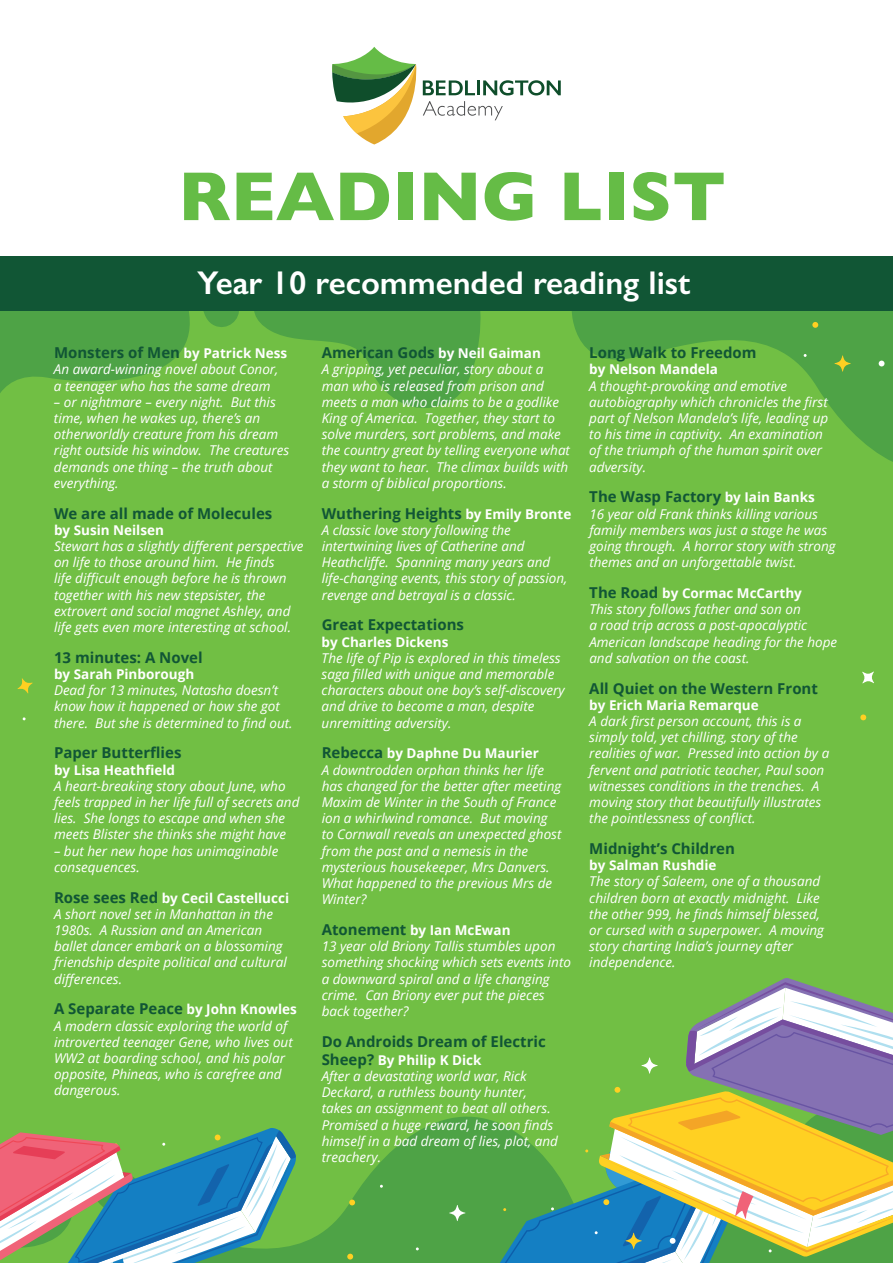
<style>
.page{position:relative;width:893px;height:1263px;background:#fff}
.page>*{position:absolute;margin:0;border:0;box-sizing:border-box;transform-origin:0 0}
.t1{font:700 70.05px "Gill Sans";color:#65bc46}
.t2{font:600 33px "Gill Sans";color:#fff}
.t3{font:700 15px "Open Sans";color:#115635}
.t4{font:italic 13.5px/16.2px "Open Sans";color:#fff}
.t5{font:700 13.5px "Open Sans";color:#fff}
.s1{font-size:13.5px;color:#fff}
.s2{font-weight:700;font-style:normal;font-size:15px;color:#115635}
.s3{font-weight:700;font-style:normal}
</style>
<div class="page">
<div style="left:0;top:285px;width:893px;height:978px;background:#71bf44"></div>
<svg style="left:254px;top:311px;width:227px;height:97px"></svg>
<svg style="left:0;top:311px;width:239px;height:82px"></svg>
<svg style="left:572px;top:311px;width:321px;height:151px"></svg>
<svg style="left:296px;top:1119px;width:153px;height:144px;fill:#4ea346"></svg>
<svg style="left:812px;top:322px;width:6px;height:6px"></svg>
<svg style="left:879px;top:361px;width:5px;height:5px"></svg>
<svg style="left:834px;top:355px;width:17px;height:17px"></svg>
<svg style="left:860px;top:714px;width:6px;height:7px"></svg>
<svg style="left:862px;top:671px;width:12px;height:12px"></svg>
<svg style="left:17px;top:678px;width:16px;height:15px"></svg>
<div style="left:0;top:256px;width:893px;height:55px;background:#115635"></div>
<svg style="left:332px;top:47px;width:85px;height:98px"></svg>
<svg style="left:423px;top:80px;width:52px;height:15px"></svg>
<hr style="left:477px;top:80px;width:3px;height:15px;background:#0f4e2b">
<svg style="left:483px;top:80px;width:78px;height:15px"></svg>
<svg style="left:423px;top:101px;width:80px;height:19px"></svg>
<svg style="left:347px;top:1254px;width:6px;height:5px"></svg>
<svg style="left:449px;top:978px;width:444px;height:285px"></svg>
<svg style="left:349px;top:1199px;width:6px;height:6px"></svg>
<svg style="left:0;top:1128px;width:296px;height:135px"></svg>
<h1 class="t1" style="left:178px;top:141px;width:549px">READING LIST</h1>
<h2 class="t2" style="left:197px;top:263px;width:495px">Year 10 recommended reading list</h2>
<p class="t3" style="left:54px;top:342px;width:235px">Monsters of Men <span class="s1">by Patrick Ness</span></p>
<p class="t4" style="left:54px;top:361px;width:226px">An award-winning novel about Conor, a teenager who has the same dream</p>
<p class="t4" style="left:54px;top:393px;width:237px">– or nightmare – every night. But this time, when he wakes up, there’s an otherworldly creature from his dream right outside his window. The creatures demands one thing – the truth about everything.</p>
<p class="t3" style="left:54px;top:503px;width:220px">We are all made of Molecules</p>
<p class="t5" style="left:54px;top:520px;width:111px">by Susin Neilsen</p>
<p class="t4" style="left:54px;top:538px;width:251px">Stewart has a slightly different perspective on life to those around him. He finds<br>life difficult enough before he is thrown together with his new stepsister, the extrovert and social magnet Ashley, and life gets even more interesting at school.</p>
<p class="t3" style="left:54px;top:647px;width:150px">13 minutes: A Novel</p>
<p class="t5" style="left:54px;top:664px;width:142px">by Sarah Pinborough</p>
<p class="t4" style="left:54px;top:682px;width:240px">Dead for 13 minutes, Natasha doesn’t know how it happened or how she got there. But she is determined to find out.</p>
<p class="t3" style="left:54px;top:742px;width:129px">Paper Butterflies</p>
<p class="t5" style="left:54px;top:760px;width:123px">by Lisa Heathfield</p>
<p class="t4" style="left:54px;top:777px;width:247px">A heart-breaking story about June, who feels trapped in her life full of secrets and lies. She longs to escape and when she meets Blister she thinks she might have</p>
<p class="t4" style="left:54px;top:842px;width:226px">– but her new hope has unimaginable consequences.</p>
<p class="t4" style="left:54px;top:889px;width:237px"><span class="s2">Rose sees Red</span> <span class="s3">by Cecil Castellucci<br></span>A short novel set in Manhattan in the<br>1980s. A Russian and an American ballet dancer embark on a blossoming friendship despite political and cultural differences.</p>
<p class="t3" style="left:54px;top:998px;width:244px">A Separate Peace <span class="s1">by John Knowles</span></p>
<p class="t4" style="left:54px;top:1017px;width:240px">A modern classic exploring the world of introverted teenager Gene, who lives out WW2 at boarding school, and his polar opposite, Phineas, who is carefree and dangerous.</p>
<p class="t3" style="left:322px;top:342px;width:221px">American Gods <span class="s1">by Neil Gaiman</span></p>
<p class="t4" style="left:322px;top:361px;width:250px">A gripping, yet peculiar, story about a man who is released from prison and meets a man who claims to be a godlike King of America. Together, they start to solve murders, sort problems, and make the country great by telling everyone what they want to hear. The climax builds with a storm of biblical proportions.</p>
<p class="t3" style="left:322px;top:503px;width:251px">Wuthering Heights <span class="s1">by Emily Bronte</span></p>
<p class="t4" style="left:322px;top:521px;width:247px">A classic love story following the intertwining lives of Catherine and Heathcliffe. Spanning many years and life-changing events, this story of passion, revenge and betrayal is a classic.</p>
<p class="t3" style="left:322px;top:614px;width:144px">Great Expectations</p>
<p class="t5" style="left:322px;top:632px;width:128px">by Charles Dickens</p>
<p class="t4" style="left:322px;top:649px;width:244px">The life of Pip is explored in this timeless saga filled with unique and memorable characters about one boy’s self-discovery and drive to become a man, despite unremitting adversity.</p>
<p class="t4" style="left:322px;top:745px;width:241px"><span class="s2">Rebecca</span> <span class="s3">by Daphne Du Maurier<br></span>A downtrodden orphan thinks her life has changed for the better after meeting Maxim de Winter in the South of France ion a whirlwind romance. But moving to Cornwall reveals an unexpected ghost from the past and a nemesis in the mysterious housekeeper, Mrs Danvers.<br>What happened to the previous Mrs de Winter?</p>
<p class="t4" style="left:322px;top:921px;width:251px"><span class="s2">Atonement</span> <span class="s3">by Ian McEwan<br></span>13 year old Briony Tallis stumbles upon something shocking which sets events into a downward spiral and a life changing crime. Can Briony ever put the pieces back together?</p>
<p class="t3" style="left:322px;top:1031px;width:226px">Do Androids Dream of Electric</p>
<p class="t4" style="left:322px;top:1051px;width:238px"><span class="s2">Sheep?</span> <span class="s3">By Philip K Dick<br></span>After a devastating world war, Rick<br>Deckard, a ruthless bounty hunter, takes an assignment to beat all others.<br>Promised a huge reward, he soon finds himself in a bad dream of lies, plot, and treachery.</p>
<p class="t3" style="left:589px;top:342px;width:169px">Long Walk to Freedom</p>
<p class="t5" style="left:589px;top:360px;width:130px">by Nelson Mandela</p>
<p class="t4" style="left:589px;top:377px;width:241px">A thought-provoking and emotive autobiography which chronicles the first part of Nelson Mandela’s life, leading up to his time in captivity. An examination of the triumph of the human spirit over adversity.</p>
<p class="t3" style="left:589px;top:486px;width:227px">The Wasp Factory <span class="s1">by Iain Banks</span></p>
<p class="t4" style="left:589px;top:505px;width:248px">16 year old Frank thinks killing various family members was just a stage he was going through. A horror story with strong themes and an unforgettable twist.</p>
<p class="t4" style="left:589px;top:585px;width:249px"><span class="s2">The Road</span> <span class="s3">by Cormac McCarthy<br></span>This story follows father and son on<br>a road trip across a post-apocalyptic American landscape heading for the hope and salvation on the coast.</p>
<p class="t3" style="left:589px;top:677px;width:230px">All Quiet on the Western Front</p>
<p class="t5" style="left:589px;top:695px;width:171px">by Erich Maria Remarque</p>
<p class="t4" style="left:589px;top:713px;width:242px">A dark first person account, this is a simply told, yet chilling, story of the realities of war. Pressed into action by a fervent and patriotic teacher, Paul soon witnesses conditions in the trenches. A moving story that beautifully illustrates the pointlessness of conflict.</p>
<p class="t3" style="left:589px;top:838px;width:147px">Midnight’s Children</p>
<p class="t5" style="left:589px;top:856px;width:129px">by Salman Rushdie</p>
<p class="t4" style="left:589px;top:873px;width:236px">The story of Saleem, one of a thousand children born at exactly midnight. Like the other 999, he finds himself blessed, or cursed with a superpower. A moving story charting India’s journey after independence.</p>
</div>
